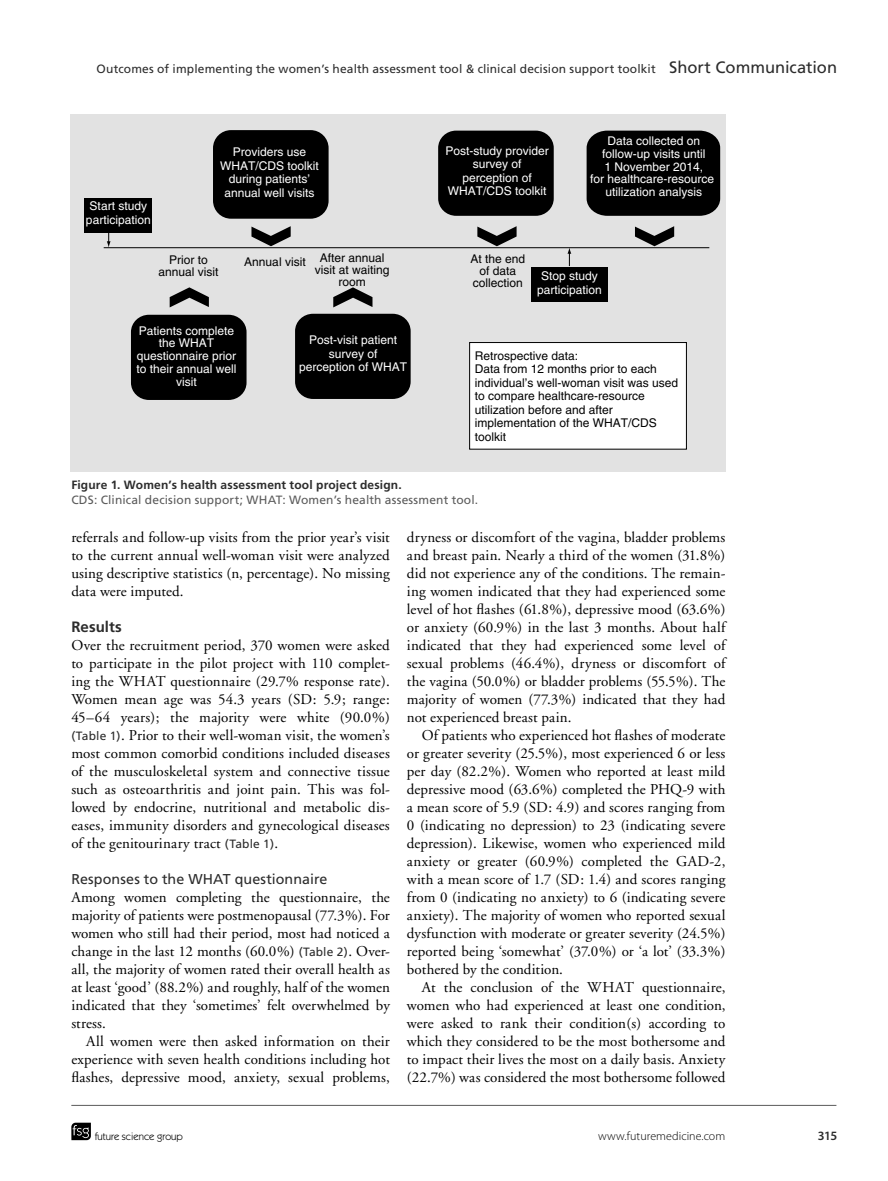
<style>
.page{position:relative;width:888px;height:1181px;background:#fff}
.page>*{position:absolute;margin:0;border:0;box-sizing:border-box;transform-origin:0 0}
.t1{font:15px/18px "Adobe Garamond";letter-spacing:.005em;color:#000;text-align:justify}
.t2{font:700 15px "Frutiger";color:#2c2c2c}
.t3{font:14.25px "Frutiger";letter-spacing:.01em;color:#2c2c2c}
.t4{font:600 12.75px "Myriad Pro";color:#2c2c2c}
.t5{font:12px/13.5px "Helvetica LT Std";color:#fff;text-align:center}
.t6{font:12px/13.5px "Helvetica LT Std";color:#000;text-align:center}
.t7{font:12px "Frutiger";letter-spacing:.015em;color:#2c2c2c}
.t8{font:12px "Frutiger";letter-spacing:.015em;color:#5b5b5b}
.t9{font:700 12px "Frutiger";letter-spacing:.015em;color:#2c2c2c}
.t10{font:300 12px "Myriad Pro";letter-spacing:.005em;color:#000}
.t11{font:10.5px "Itc Kabel";color:#000}
.s1{font-size:16.5px}
.s2{font-family:"Frutiger";font-size:12px;color:#2c2c2c}
</style>
<div class="page">
<div style="left:70px;top:114px;width:655px;height:357px;background:#e2e2e2"></div>
<div style="left:213px;top:130px;width:115px;height:89px;background:#000;border-radius:18px"></div>
<div style="left:438px;top:131px;width:115px;height:85px;background:#000;border-radius:18px"></div>
<div style="left:586px;top:131px;width:134px;height:85px;background:#000"></div>
<div style="left:295px;top:314px;width:115px;height:85px;background:#000;border-radius:18px"></div>
<div style="left:131px;top:315px;width:115px;height:85px;background:#000;border-radius:18px"></div>
<div style="left:84px;top:198px;width:68px;height:34px;background:#000"></div>
<div style="left:531px;top:268px;width:77px;height:34px;background:#000"></div>
<div style="left:469px;top:342px;width:217px;height:107px;background:#fff;border:1px solid #000"></div>
<svg style="left:251px;top:226px;width:40px;height:20px"></svg>
<svg style="left:477px;top:226px;width:39px;height:20px"></svg>
<svg style="left:635px;top:226px;width:39px;height:20px"></svg>
<svg style="left:333px;top:287px;width:39px;height:20px"></svg>
<svg style="left:170px;top:287px;width:39px;height:20px"></svg>
<svg style="left:107px;top:232px;width:4px;height:15px"></svg>
<svg style="left:567px;top:248px;width:4px;height:18px"></svg>
<hr style="left:104px;top:247px;width:605px;height:1px;background:#000">
<svg style="left:71px;top:1122px;width:20px;height:17px"></svg>
<hr style="left:71px;top:1104px;width:765px;height:1px;background:#5b5b5b">
<p class="t7" style="left:97px;top:62px;width:742px">Outcomes of implementing the women’s health assessment tool &amp; clinical decision support toolkit <span class="s1">Short Communication</span></p>
<p class="t5" style="left:86px;top:199px;width:66px">Start study participation</p>
<p class="t5" style="left:220px;top:145px;width:100px">Providers use<br>WHAT/CDS toolkit during patients’ annual well visits</p>
<p class="t5" style="left:445px;top:143px;width:105px">Post-study provider survey of perception of<br>WHAT/CDS toolkit</p>
<p class="t5" style="left:590px;top:134px;width:126px;line-height:12.8px">Data collected on follow-up visits until<br>1 November 2014,<br>for healthcare-resource utilization analysis</p>
<p class="t6" style="left:158px;top:254px;width:62px;line-height:12px">Prior to annual visit</p>
<p class="t6" style="left:315px;top:254px;width:76px;line-height:10.1px;text-align:left;text-indent:-70px">Annual visit After annual visit at waiting</p>
<p class="t6" style="left:338px;top:275px;width:29px">room</p>
<p class="t6" style="left:470px;top:252px;width:56px;line-height:12px">At the end of data collection</p>
<p class="t5" style="left:537px;top:269px;width:66px">Stop study participation</p>
<p class="t5" style="left:136px;top:324px;width:102px;line-height:12.8px">Patients complete the WHAT questionnaire prior to their annual well visit</p>
<p class="t5" style="left:299px;top:333px;width:110px">Post-visit patient survey of<br>perception of WHAT</p>
<p class="t6" style="left:474px;top:348px;width:205px;text-align:left">Retrospective data:<br>Data from 12 months prior to each individual’s well-woman visit was used to compare healthcare-resource utilization before and after implementation of the WHAT/CDS toolkit</p>
<p class="t9" style="left:71px;top:478px;width:332px">Figure 1. Women’s health assessment tool project design.</p>
<p class="t8" style="left:71px;top:493px;width:408px">CDS: Clinical decision support; WHAT: Women’s health assessment tool.</p>
<p class="t1" style="left:71px;top:528px;width:320px">referrals and follow-up visits from the prior year’s visit to the current annual well-woman visit were analyzed using descriptive statistics (n, percentage). No missing data were imputed.</p>
<p class="t2" style="left:71px;top:617px;width:52px">Results</p>
<p class="t1" style="left:71px;top:636px;width:320px">Over the recruitment period, 370 women were asked to participate in the pilot project with 110 complet&shy;ing the WHAT questionnaire (29.7% response rate).<br>Women mean age was 54.3 years (SD: 5.9; range:<br>45–64 years); the majority were white (90.0%) <span class="s2">(Table 1)</span>. Prior to their well-woman visit, the women’s most common comorbid conditions included diseases of the musculoskeletal system and connective tissue such as osteoarthritis and joint pain. This was fol&shy;lowed by endocrine, nutritional and metabolic dis&shy;eases, immunity disorders and gynecological diseases of the genitourinary tract <span class="s2">(Table 1)</span>.</p>
<p class="t3" style="left:71px;top:870px;width:258px">Responses to the WHAT questionnaire</p>
<p class="t1" style="left:71px;top:888px;width:320px">Among women completing the questionnaire, the majority of patients were postmenopausal (77.3%). For women who still had their period, most had noticed a change in the last 12 months (60.0%) <span class="s2">(Table 2)</span>. Over&shy;all, the majority of women rated their overall health as at least ‘good’ (88.2%) and roughly, half of the women indicated that they ‘sometimes’ felt overwhelmed by stress.</p>
<p class="t1" style="left:71px;top:1032px;width:320px;text-indent:15px">All women were then asked information on their experience with seven health conditions including hot flashes, depressive mood, anxiety, sexual problems,</p>
<p class="t1" style="left:407px;top:528px;width:320px">dryness or discomfort of the vagina, bladder problems and breast pain. Nearly a third of the women (31.8%) did not experience any of the conditions. The remain&shy;ing women indicated that they had experienced some level of hot flashes (61.8%), depressive mood (63.6%) or anxiety (60.9%) in the last 3 months. About half indicated that they had experienced some level of sexual problems (46.4%), dryness or discomfort of the vagina (50.0%) or bladder problems (55.5%). The majority of women (77.3%) indicated that they had not experienced breast pain.</p>
<p class="t1" style="left:407px;top:726px;width:320px;text-indent:15px">Of patients who experienced hot flashes of moderate or greater severity (25.5%), most experienced 6 or less per day (82.2%). Women who reported at least mild depressive mood (63.6%) completed the PHQ-9 with a mean score of 5.9 (SD: 4.9) and scores ranging from 0 (indicating no depression) to 23 (indicating severe depression). Likewise, women who experienced mild anxiety or greater (60.9%) completed the GAD-2, with a mean score of 1.7 (SD: 1.4) and scores ranging from 0 (indicating no anxiety) to 6 (indicating severe anxiety). The majority of women who reported sexual dysfunction with moderate or greater severity (24.5%) reported being ‘somewhat’ (37.0%) or ‘a lot’ (33.3%) bothered by the condition.</p>
<p class="t1" style="left:407px;top:978px;width:320px;text-indent:15px">At the conclusion of the WHAT questionnaire, women who had experienced at least one condition, were asked to rank their condition(s) according to which they considered to be the most bothersome and to impact their lives the most on a daily basis. Anxiety (22.7%) was considered the most bothersome followed</p>
<p class="t11" style="left:95px;top:1130px;width:90px">future science group</p>
<p class="t10" style="left:598px;top:1129px;width:129px">www.futuremedicine.com</p>
<p class="t4" style="left:817px;top:1127px;width:21px">315</p>
</div>
